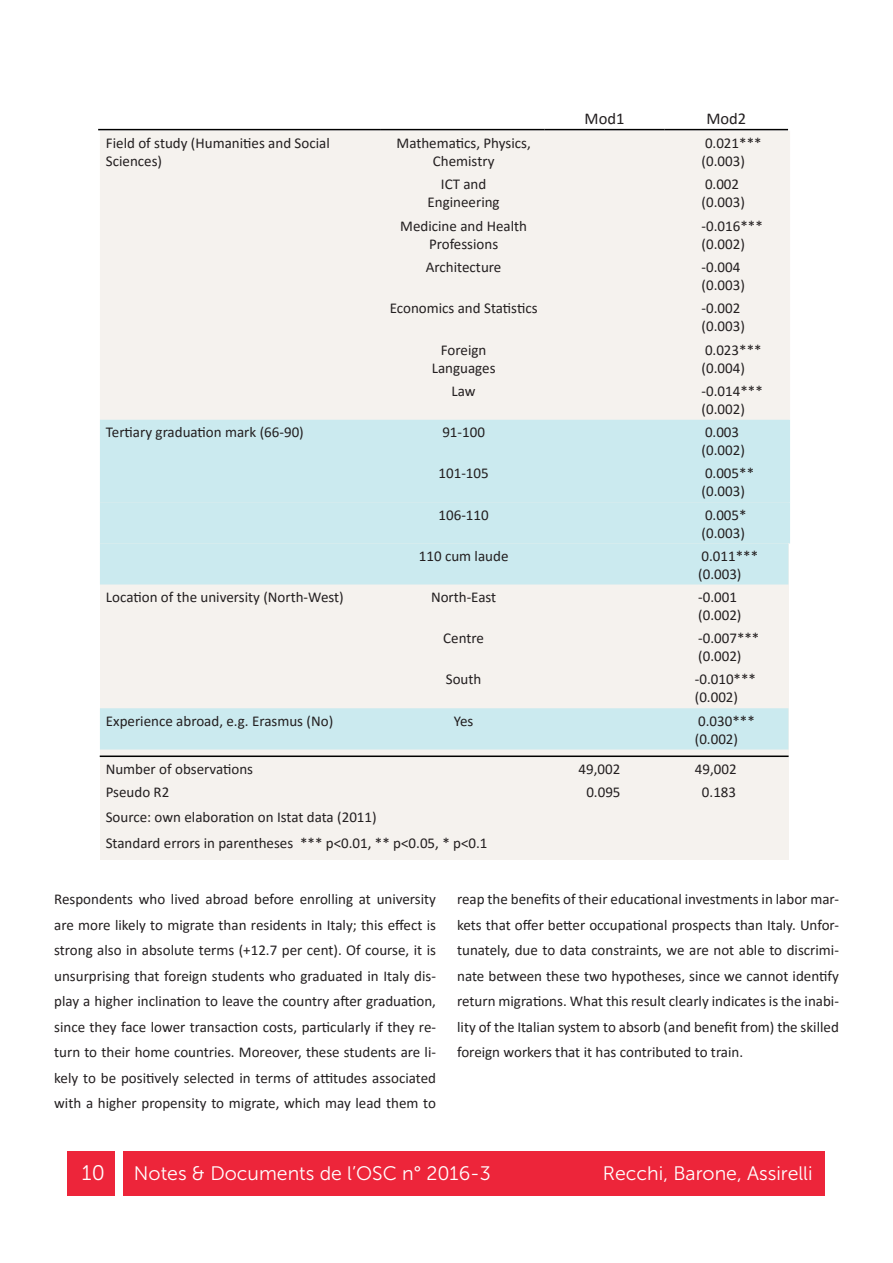
<style>
.page{position:relative;width:893px;height:1263px;background:#fff}
.page>*{position:absolute;margin:0;border:0;box-sizing:border-box;transform-origin:0 0}
.t1{font:21px "Museo Sans 300";color:#fff}
.t2{font:19.5px "Museo Sans 300";color:#fff}
.t3{font:16.5px "Calibri";color:#231f20}
.t4{font:15px/25.5px "Calibri";color:#231f20;text-align:center}
</style>
<div class="page">
<div style="left:124px;top:1151px;width:701px;height:45px;background:#ed253a"></div>
<div style="left:68px;top:1151px;width:47px;height:45px;background:#ed253a"></div>
<hr style="left:98px;top:129px;width:283px;height:1px;background:#000">
<hr style="left:381px;top:129px;width:163px;height:1px;background:#000">
<hr style="left:544px;top:129px;width:121px;height:1px;background:#000">
<hr style="left:665px;top:129px;width:123px;height:1px;background:#000">
<div style="left:100px;top:131px;width:690px;height:289px;background:#f5f2ee"></div>
<div style="left:100px;top:420px;width:690px;height:82px;background:#cbeaef"></div>
<div style="left:100px;top:543px;width:688px;height:317px;background:#f5f2ee"></div>
<div style="left:100px;top:502px;width:690px;height:82px;background:#cbeaef"></div>
<div style="left:100px;top:708px;width:688px;height:41px;background:#cbeaef"></div>
<hr style="left:100px;top:755px;width:689px;height:2px;background:#000">
<p class="t3" style="left:585px;top:107px;width:41px">Mod1</p>
<p class="t3" style="left:706px;top:107px;width:41px">Mod2</p>
<p class="t4" style="left:106px;top:134px;width:225px;line-height:18px;text-align:left">Field of study (Humanities and Social<br>Sciences)</p>
<p class="t4" style="left:397px;top:134px;width:136px;line-height:18px">Mathematics, Physics,<br>Chemistry</p>
<p class="t4" style="left:705px;top:130px;width:58px">0.021***</p>
<p class="t4" style="left:702px;top:148px;width:45px">(0.003)</p>
<p class="t4" style="left:428px;top:175px;width:74px;line-height:18px">ICT and<br>Engineering</p>
<p class="t4" style="left:705px;top:171px;width:36px">0.002</p>
<p class="t4" style="left:702px;top:189px;width:45px">(0.003)</p>
<p class="t4" style="left:400px;top:216px;width:128px;line-height:18px">Medicine and Health<br>Professions</p>
<p class="t4" style="left:702px;top:213px;width:63px">-0.016***</p>
<p class="t4" style="left:702px;top:231px;width:45px">(0.002)</p>
<p class="t4" style="left:426px;top:254px;width:77px">Architecture</p>
<p class="t4" style="left:702px;top:254px;width:40px">-0.004</p>
<p class="t4" style="left:702px;top:272px;width:45px">(0.003)</p>
<p class="t4" style="left:390px;top:295px;width:149px">Economics and Statistics</p>
<p class="t4" style="left:702px;top:295px;width:40px">-0.002</p>
<p class="t4" style="left:702px;top:313px;width:45px">(0.003)</p>
<p class="t4" style="left:432px;top:340px;width:65px;line-height:18px">Foreign<br>Languages</p>
<p class="t4" style="left:705px;top:336px;width:58px">0.023***</p>
<p class="t4" style="left:702px;top:354px;width:45px">(0.004)</p>
<p class="t4" style="left:452px;top:378px;width:26px">Law</p>
<p class="t4" style="left:702px;top:378px;width:63px">-0.014***</p>
<p class="t4" style="left:702px;top:396px;width:45px">(0.002)</p>
<p class="t4" style="left:106px;top:419px;width:199px">Tertiary graduation mark (66-90)</p>
<p class="t4" style="left:442px;top:419px;width:44px">91-100</p>
<p class="t4" style="left:705px;top:419px;width:36px">0.003</p>
<p class="t4" style="left:702px;top:437px;width:45px">(0.002)</p>
<p class="t4" style="left:439px;top:460px;width:52px">101-105</p>
<p class="t4" style="left:705px;top:460px;width:51px">0.005**</p>
<p class="t4" style="left:702px;top:478px;width:45px">(0.003)</p>
<p class="t4" style="left:439px;top:501px;width:52px">106-110</p>
<p class="t4" style="left:705px;top:501px;width:43px">0.005*</p>
<p class="t4" style="left:702px;top:519px;width:45px">(0.003)</p>
<p class="t4" style="left:419px;top:542px;width:91px">110 cum laude</p>
<p class="t4" style="left:702px;top:542px;width:58px">0.011***</p>
<p class="t4" style="left:698px;top:560px;width:45px">(0.003)</p>
<p class="t4" style="left:106px;top:584px;width:239px">Location of the university (North-West)</p>
<p class="t4" style="left:431px;top:584px;width:67px">North-East</p>
<p class="t4" style="left:698px;top:584px;width:40px">-0.001</p>
<p class="t4" style="left:698px;top:602px;width:45px">(0.002)</p>
<p class="t4" style="left:443px;top:625px;width:42px">Centre</p>
<p class="t4" style="left:698px;top:625px;width:63px">-0.007***</p>
<p class="t4" style="left:698px;top:643px;width:45px">(0.002)</p>
<p class="t4" style="left:446px;top:666px;width:37px">South</p>
<p class="t4" style="left:695px;top:666px;width:63px">-0.010***</p>
<p class="t4" style="left:695px;top:684px;width:45px">(0.002)</p>
<p class="t4" style="left:106px;top:707px;width:229px">Experience abroad, e.g. Erasmus (No)</p>
<p class="t4" style="left:454px;top:707px;width:21px">Yes</p>
<p class="t4" style="left:698px;top:707px;width:58px">0.030***</p>
<p class="t4" style="left:695px;top:725px;width:45px">(0.002)</p>
<p class="t4" style="left:106px;top:755px;width:149px">Number of observations</p>
<p class="t4" style="left:579px;top:755px;width:43px">49,002</p>
<p class="t4" style="left:695px;top:755px;width:43px">49,002</p>
<p class="t4" style="left:106px;top:779px;width:65px">Pseudo R2</p>
<p class="t4" style="left:586px;top:779px;width:36px">0.095</p>
<p class="t4" style="left:702px;top:779px;width:36px">0.183</p>
<p class="t4" style="left:106px;top:804px;width:272px">Source: own elaboration on Istat data (2011)</p>
<p class="t4" style="left:106px;top:830px;width:383px">Standard errors in parentheses *** p&lt;0.01, ** p&lt;0.05, * p&lt;0.1</p>
<p class="t4" style="left:54px;top:886px;width:383px;text-align:justify">Respondents who lived abroad before enrolling at university are more likely to migrate than residents in Italy; this effect is strong also in absolute terms (+12.7 per cent). Of course, it is unsurprising that foreign students who graduated in Italy dis&shy;play a higher inclination to leave the country after graduation, since they face lower transaction costs, particularly if they re&shy;turn to their home countries. Moreover, these students are li&shy;kely to be positively selected in terms of attitudes associated with a higher propensity to migrate, which may lead them to</p>
<p class="t4" style="left:457px;top:886px;width:383px;text-align:justify">reap the benefits of their educational investments in labor mar&shy;kets that offer better occupational prospects than Italy. Unfor&shy;tunately, due to data constraints, we are not able to discrimi&shy;nate between these two hypotheses, since we cannot identify return migrations. What this result clearly indicates is the inabi&shy;lity of the Italian system to absorb (and benefit from) the skilled foreign workers that it has contributed to train.</p>
<h1 class="t1" style="left:82px;top:1161px;width:24px">10</h1>
<h2 class="t2" style="left:134px;top:1163px;width:358px">Notes &amp; Documents de l’OSC n° 2016-3</h2>
<h2 class="t2" style="left:603px;top:1163px;width:211px">Recchi, Barone, Assirelli</h2>
</div>
